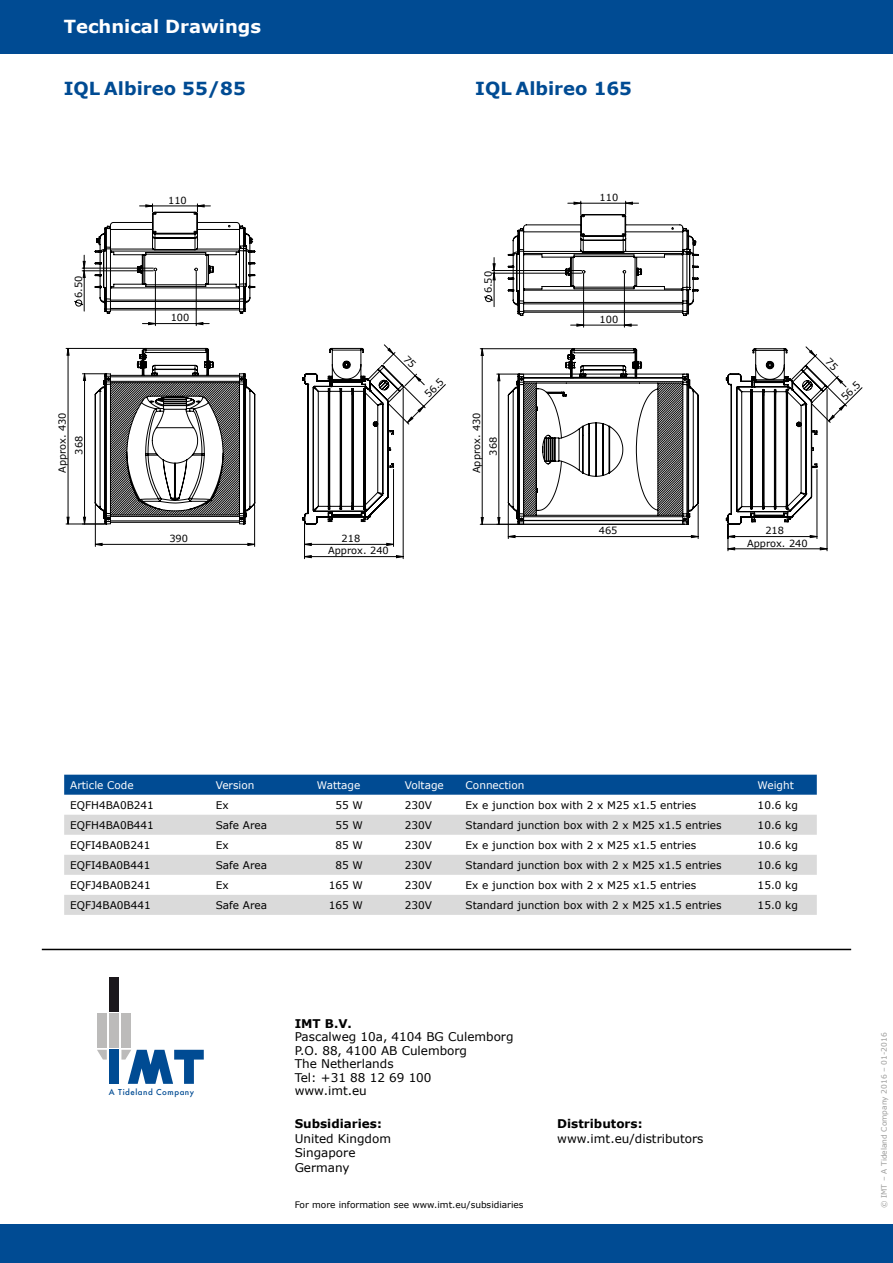
<style>
.page{position:relative;width:893px;height:1263px;background:#fff}
.page>*{position:absolute;margin:0;border:0;box-sizing:border-box;transform-origin:0 0}
.t1{font:700 18px "Verdana";color:#004b93}
.t2{font:700 18px "Verdana";color:#fff}
.t3{font:12px/13.5px "Verdana";color:#000}
.t4{font:700 12px "Verdana";color:#000}
.t5{font:10.5px "Verdana";color:#000}
.t6{font:10.5px "Verdana";color:#fff}
.t7{font:9.75px/12.3px "Verdana";color:#000;text-align:center}
.t8{font:9px "Verdana";color:#000}
.t9{font:500 7.95px "Futura";letter-spacing:.06em;color:#004b93}
.t10{font:7.5px "Verdana";color:#9d9d9c}
</style>
<div class="page">
<div style="left:0;top:0;width:893px;height:54px;background:#004b93"></div>
<hr style="left:42px;top:949px;width:809px;height:1px;background:#000">
<div style="left:109px;top:977px;width:10px;height:34px;background:#1b181c"></div>
<div style="left:109px;top:1013px;width:10px;height:34px;background:#bcbbba"></div>
<div style="left:121px;top:1013px;width:10px;height:34px;background:#bcbbba"></div>
<div style="left:109px;top:1050px;width:10px;height:34px;background:#004b93"></div>
<div style="left:97px;top:1013px;width:10px;height:34px;background:#bcbbba"></div>
<svg style="left:97px;top:1050px;width:10px;height:9px"></svg>
<svg style="left:121px;top:1050px;width:83px;height:34px"></svg>
<hr style="left:892px;top:927px;width:1px;height:166px;background:#004b93">
<hr style="left:892px;top:353px;width:1px;height:175px;background:#004b93">
<div style="left:64px;top:775px;width:753px;height:20px;background:#004b93"></div>
<svg style="left:64px;top:815px;width:753px;height:100px;fill:#dadada"></svg>
<svg style="left:484px;top:295px;width:9px;height:7px"></svg>
<hr style="left:583px;top:274px;width:1px;height:53px;background:#000">
<hr style="left:624px;top:274px;width:1px;height:53px;background:#000">
<hr style="left:508px;top:505px;width:1px;height:34px;background:#000">
<hr style="left:698px;top:505px;width:1px;height:34px;background:#000">
<hr style="left:497px;top:374px;width:188px;height:1px;background:#000">
<hr style="left:492px;top:270px;width:90px;height:1px;background:#000">
<hr style="left:492px;top:273px;width:90px;height:1px;background:#000">
<hr style="left:494px;top:273px;width:1px;height:34px;background:#000">
<hr style="left:480px;top:524px;width:205px;height:1px;background:#000">
<hr style="left:480px;top:348px;width:92px;height:1px;background:#000">
<svg style="left:571px;top:324px;width:66px;height:3px"></svg>
<svg style="left:508px;top:535px;width:191px;height:3px"></svg>
<svg style="left:497px;top:374px;width:3px;height:151px"></svg>
<svg style="left:493px;top:258px;width:3px;height:22px"></svg>
<svg style="left:481px;top:348px;width:3px;height:177px"></svg>
<svg style="left:508px;top:348px;width:191px;height:177px"></svg>
<svg style="left:508px;top:201px;width:191px;height:115px"></svg>
<svg style="left:74px;top:299px;width:10px;height:8px"></svg>
<hr style="left:95px;top:505px;width:1px;height:41px;background:#000">
<hr style="left:254px;top:505px;width:1px;height:41px;background:#000">
<hr style="left:196px;top:271px;width:1px;height:55px;background:#000">
<hr style="left:155px;top:271px;width:1px;height:55px;background:#000">
<hr style="left:403px;top:389px;width:1px;height:170px;background:#000">
<hr style="left:304px;top:523px;width:1px;height:36px;background:#000">
<hr style="left:82px;top:268px;width:71px;height:1px;background:#000">
<hr style="left:82px;top:271px;width:71px;height:1px;background:#000">
<hr style="left:84px;top:271px;width:1px;height:40px;background:#000">
<hr style="left:66px;top:348px;width:78px;height:1px;background:#000">
<hr style="left:66px;top:524px;width:38px;height:1px;background:#000">
<svg style="left:95px;top:543px;width:160px;height:3px"></svg>
<svg style="left:142px;top:322px;width:67px;height:3px"></svg>
<svg style="left:305px;top:555px;width:99px;height:3px"></svg>
<svg style="left:83px;top:255px;width:3px;height:23px"></svg>
<svg style="left:67px;top:349px;width:2px;height:175px"></svg>
<svg style="left:82px;top:348px;width:173px;height:177px"></svg>
<svg style="left:95px;top:204px;width:160px;height:110px"></svg>
<div style="left:0;top:1225px;width:893px;height:38px;background:#004b93"></div>
<svg style="left:726px;top:346px;width:136px;height:205px"></svg>
<svg style="left:302px;top:344px;width:144px;height:202px"></svg>
<h1 class="t2" style="left:64px;top:14px;width:199px">Technical Drawings</h1>
<h1 class="t1" style="left:64px;top:75px;width:184px">IQL Albireo 55/85</h1>
<h1 class="t1" style="left:475px;top:75px;width:158px">IQL Albireo 165</h1>
<p class="t7" style="left:168px;top:194px;width:20px">110</p>
<p class="t7" style="left:600px;top:191px;width:20px">110</p>
<p class="t7" style="left:72px;top:298px;width:24px;rotate:-90deg">6.50</p>
<p class="t7" style="left:482px;top:293px;width:24px;rotate:-90deg">6.50</p>
<p class="t7" style="left:171px;top:312px;width:20px">100</p>
<p class="t7" style="left:600px;top:313px;width:20px">100</p>
<p class="t7" style="left:422px;top:391px;width:24px;rotate:-45deg">56.5</p>
<p class="t7" style="left:56px;top:473px;width:62px;rotate:-90deg">Approx. 430</p>
<p class="t7" style="left:73px;top:455px;width:20px;rotate:-90deg">368</p>
<p class="t7" style="left:470px;top:473px;width:62px;rotate:-90deg">Approx. 430</p>
<p class="t7" style="left:487px;top:456px;width:20px;rotate:-90deg">368</p>
<p class="t7" style="left:169px;top:532px;width:20px">390</p>
<p class="t7" style="left:342px;top:532px;width:20px">218</p>
<p class="t7" style="left:599px;top:524px;width:20px">465</p>
<p class="t7" style="left:328px;top:545px;width:62px">Approx. 240</p>
<p class="t7" style="left:839px;top:394px;width:24px;rotate:-45deg">56.5</p>
<p class="t7" style="left:747px;top:524px;width:62px">218<br>Approx. 240</p>
<p class="t6" style="left:70px;top:778px;width:65px">Article Code</p>
<p class="t6" style="left:216px;top:778px;width:40px">Version</p>
<p class="t6" style="left:317px;top:778px;width:45px">Wattage</p>
<p class="t6" style="left:405px;top:778px;width:41px">Voltage</p>
<p class="t6" style="left:466px;top:778px;width:60px">Connection</p>
<p class="t6" style="left:758px;top:778px;width:38px">Weight</p>
<p class="t5" style="left:70px;top:798px;width:85px">EQFH4BA0B241</p>
<p class="t5" style="left:216px;top:798px;width:14px">Ex</p>
<p class="t5" style="left:335px;top:798px;width:29px">55 W</p>
<p class="t5" style="left:405px;top:798px;width:29px">230V</p>
<p class="t5" style="left:466px;top:798px;width:232px">Ex e junction box with 2 x M25 x1.5 entries</p>
<p class="t5" style="left:758px;top:798px;width:42px">10.6 kg</p>
<p class="t5" style="left:70px;top:818px;width:85px">EQFH4BA0B441</p>
<p class="t5" style="left:216px;top:818px;width:53px">Safe Area</p>
<p class="t5" style="left:335px;top:818px;width:29px">55 W</p>
<p class="t5" style="left:405px;top:818px;width:29px">230V</p>
<p class="t5" style="left:466px;top:818px;width:258px">Standard junction box with 2 x M25 x1.5 entries</p>
<p class="t5" style="left:758px;top:818px;width:42px">10.6 kg</p>
<p class="t5" style="left:70px;top:838px;width:82px">EQFI4BA0B241</p>
<p class="t5" style="left:216px;top:838px;width:14px">Ex</p>
<p class="t5" style="left:335px;top:838px;width:29px">85 W</p>
<p class="t5" style="left:405px;top:838px;width:29px">230V</p>
<p class="t5" style="left:466px;top:838px;width:232px">Ex e junction box with 2 x M25 x1.5 entries</p>
<p class="t5" style="left:758px;top:838px;width:42px">10.6 kg</p>
<p class="t5" style="left:70px;top:858px;width:82px">EQFI4BA0B441</p>
<p class="t5" style="left:216px;top:858px;width:53px">Safe Area</p>
<p class="t5" style="left:335px;top:858px;width:29px">85 W</p>
<p class="t5" style="left:405px;top:858px;width:29px">230V</p>
<p class="t5" style="left:466px;top:858px;width:258px">Standard junction box with 2 x M25 x1.5 entries</p>
<p class="t5" style="left:758px;top:858px;width:42px">10.6 kg</p>
<p class="t5" style="left:70px;top:878px;width:82px">EQFJ4BA0B241</p>
<p class="t5" style="left:216px;top:878px;width:14px">Ex</p>
<p class="t5" style="left:329px;top:878px;width:36px">165 W</p>
<p class="t5" style="left:405px;top:878px;width:29px">230V</p>
<p class="t5" style="left:466px;top:878px;width:232px">Ex e junction box with 2 x M25 x1.5 entries</p>
<p class="t5" style="left:758px;top:878px;width:42px">15.0 kg</p>
<p class="t5" style="left:70px;top:898px;width:82px">EQFJ4BA0B441</p>
<p class="t5" style="left:216px;top:898px;width:53px">Safe Area</p>
<p class="t5" style="left:329px;top:898px;width:36px">165 W</p>
<p class="t5" style="left:405px;top:898px;width:29px">230V</p>
<p class="t5" style="left:466px;top:898px;width:258px">Standard junction box with 2 x M25 x1.5 entries</p>
<p class="t5" style="left:758px;top:898px;width:42px">15.0 kg</p>
<p class="t9" style="left:109px;top:1086px;width:87px">A Tideland Company</p>
<p class="t4" style="left:295px;top:1015px;width:59px">IMT B.V.</p>
<p class="t3" style="left:295px;top:1030px;width:220px">Pascalweg 10a, 4104 BG Culemborg<br>P.O. 88, 4100 AB Culemborg<br>The Netherlands<br>Tel: +31 88 12 69 100<br>www.imt.eu</p>
<p class="t4" style="left:295px;top:1115px;width:89px">Subsidiaries:</p>
<p class="t3" style="left:295px;top:1131px;width:98px;line-height:14.4px">United Kingdom<br>Singapore<br>Germany</p>
<p class="t8" style="left:295px;top:1198px;width:230px">For more information see www.imt.eu/subsidiaries</p>
<p class="t4" style="left:557px;top:1115px;width:87px">Distributors:</p>
<p class="t3" style="left:557px;top:1131px;width:148px">www.imt.eu/distributors</p>
<p class="t10" style="left:879px;top:1208px;width:177px;rotate:-90deg">© IMT – A Tideland Company 2016 – 01-2016</p>
</div>
